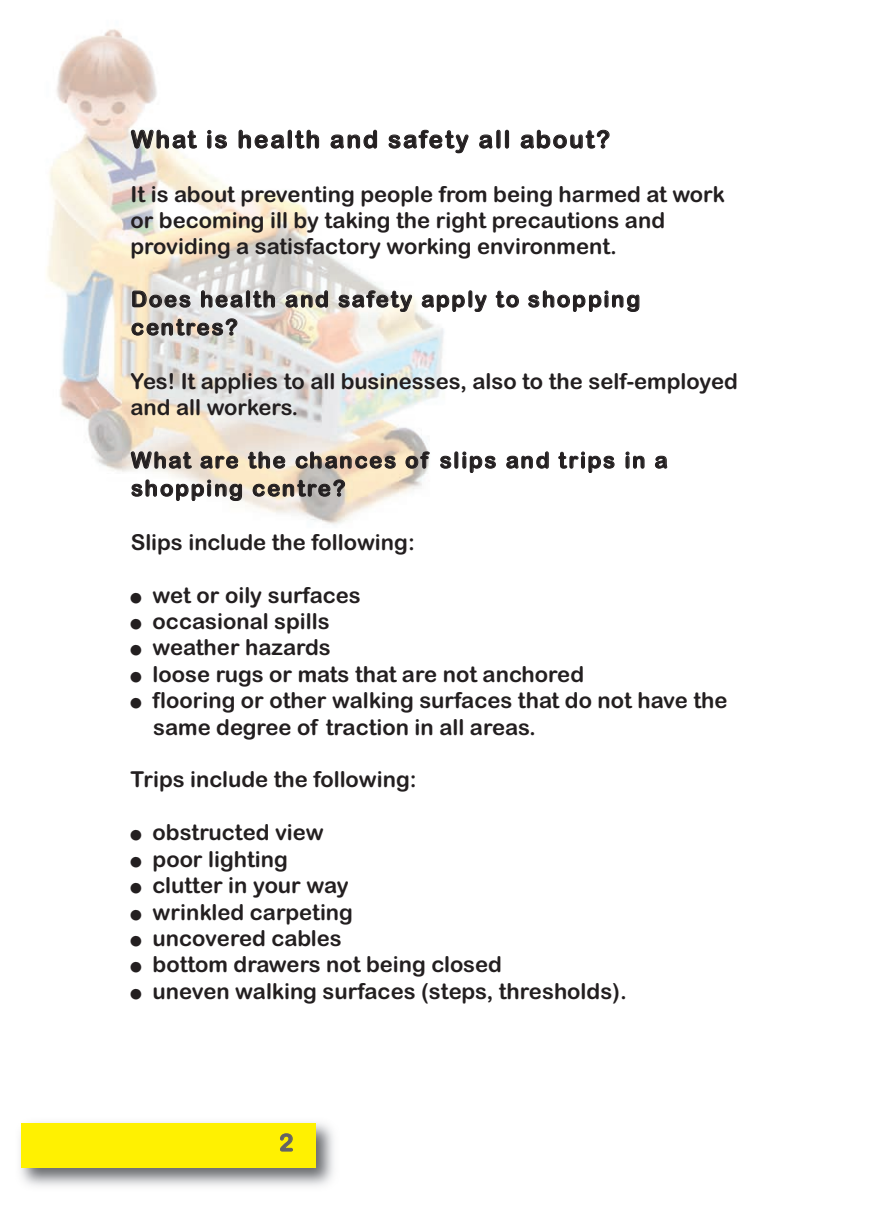
<style>
.page{position:relative;width:874px;height:1225px;background:#fff}
.page>*{position:absolute;margin:0;border:0;box-sizing:border-box;transform-origin:0 0}
.t1{font:24px "Arial Rounded MT Bold";letter-spacing:.085em;color:#231f20}
.t2{font:24px "Arial Rounded MT Bold";color:#636366}
.t3{font:22px/26.4px "Arial Rounded MT Bold";color:#231f20}
.t4{font:22px/28px "Arial Rounded MT Bold";letter-spacing:.08em;color:#231f20}
</style>
<div class="page">
<img style="left:20px;top:1122px;width:314px;height:64px">
<div style="left:21px;top:1123px;width:294px;height:44px;background:#fff101"></div>
<img style="left:47px;top:29px;width:397px;height:496px">
<p class="t1" style="left:131px;top:125px;width:480px">What is health and safety all about?</p>
<p class="t3" style="left:130px;top:181px;width:595px">It is about preventing people from being harmed at work or becoming ill by taking the right precautions and providing a satisfactory working environment.</p>
<p class="t4" style="left:131px;top:285px;width:510px">Does health and safety apply to shopping centres?</p>
<p class="t3" style="left:130px;top:368px;width:608px">Yes! It applies to all businesses, also to the self-employed and all workers.</p>
<p class="t4" style="left:131px;top:446px;width:538px">What are the chances of slips and trips in a shopping centre?</p>
<p class="t3" style="left:131px;top:529px;width:285px">Slips include the following:</p>
<p class="t3" style="left:130px;top:582px;width:232px">● wet or oily surfaces</p>
<p class="t3" style="left:130px;top:608px;width:201px">● occasional spills</p>
<p class="t3" style="left:130px;top:634px;width:202px">● weather hazards</p>
<p class="t3" style="left:130px;top:661px;width:455px">● loose rugs or mats that are not anchored</p>
<p class="t3" style="left:153px;top:687px;width:575px;text-indent:-23px">● flooring or other walking surfaces that do not have the same degree of traction in all areas.</p>
<p class="t3" style="left:130px;top:766px;width:287px">Trips include the following:</p>
<p class="t3" style="left:130px;top:819px;width:194px">● obstructed view</p>
<p class="t3" style="left:130px;top:846px;width:159px">● poor lighting</p>
<p class="t3" style="left:130px;top:872px;width:220px">● clutter in your way</p>
<p class="t3" style="left:130px;top:898px;width:224px">● wrinkled carpeting</p>
<p class="t3" style="left:130px;top:925px;width:213px">● uncovered cables</p>
<p class="t3" style="left:130px;top:951px;width:373px">● bottom drawers not being closed</p>
<p class="t3" style="left:130px;top:978px;width:497px">● uneven walking surfaces (steps, thresholds).</p>
<p class="t2" style="left:279px;top:1128px;width:16px">2</p>
</div>
